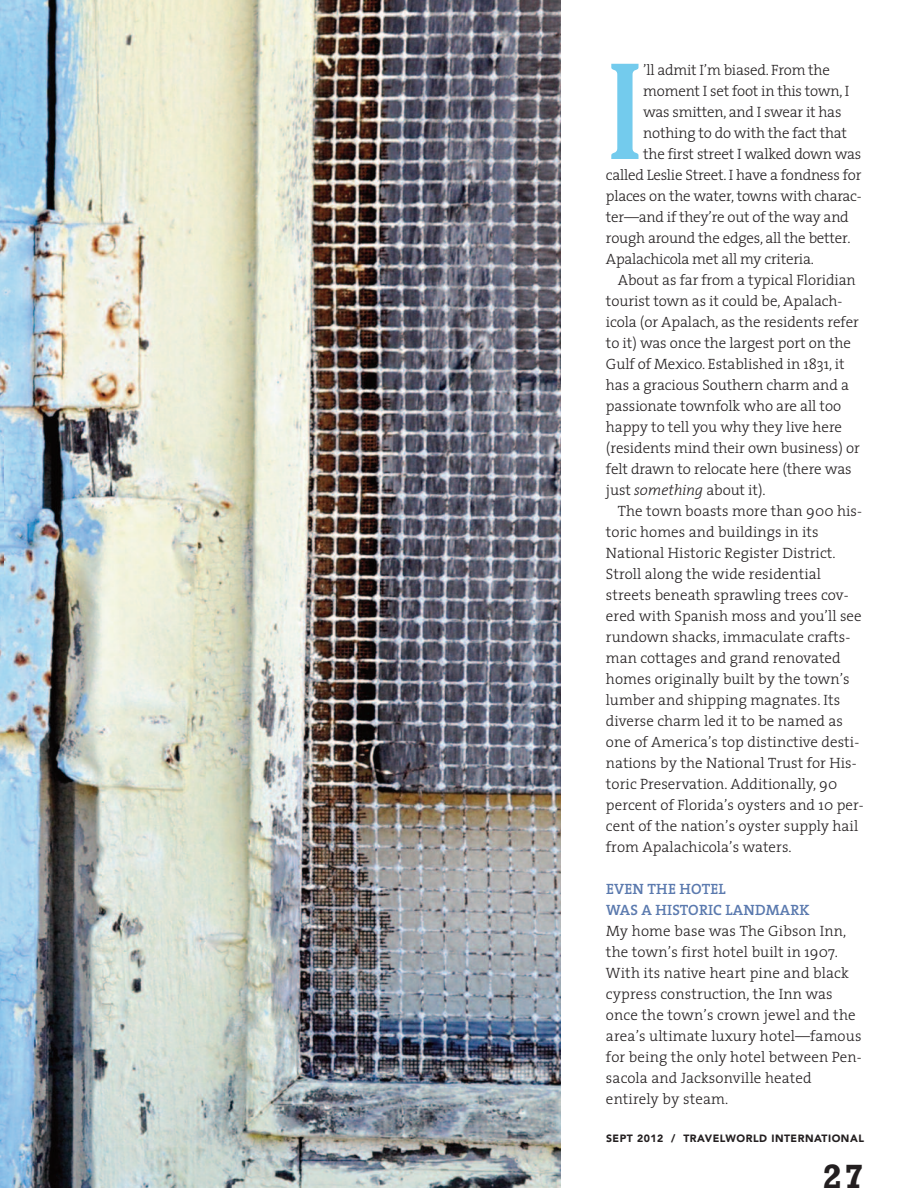
<style>
.page{position:relative;width:918px;height:1188px;background:#fff}
.page>*{position:absolute;margin:0;border:0;box-sizing:border-box;transform-origin:0 0}
.t1{font:condensed 136.05px "Cheltenham";color:#73cbed}
.t2{font:700 36px "Rockwell";color:#231f20}
.t3{font:300 15px/21px "The Serif";color:#231f20}
.t4{font:15px/21px "The Serif Semi Bold Caps";letter-spacing:.01em;color:#5a79ae}
.t5{font:900 10.5px "Avenir";letter-spacing:.05em;color:#231f20}
.s1{font-style:italic}
</style>
<div class="page">
<img style="left:0;top:0;width:560px;height:1188px">
<img style="left:0;top:437px;width:3px;height:139px">
<h1 class="t1" style="left:606px;top:64px;width:39px">I</h1>
<p class="t3" style="left:643px;top:61px;width:188px">’ll admit I’m biased. From the</p>
<p class="t3" style="left:643px;top:82px;width:208px">moment I set foot in this town, I</p>
<p class="t3" style="left:643px;top:103px;width:200px">was smitten, and I swear it has</p>
<p class="t3" style="left:643px;top:124px;width:205px">nothing to do with the fact that</p>
<p class="t3" style="left:643px;top:145px;width:220px">the first street I walked down was</p>
<p class="t3" style="left:606px;top:166px;width:257px">called Leslie Street. I have a fondness for</p>
<p class="t3" style="left:606px;top:187px;width:257px">places on the water, towns with charac-</p>
<p class="t3" style="left:606px;top:208px;width:244px">ter—and if they’re out of the way and</p>
<p class="t3" style="left:606px;top:229px;width:246px">rough around the edges, all the better.</p>
<p class="t3" style="left:606px;top:250px;width:209px">Apalachicola met all my criteria.</p>
<p class="t3" style="left:618px;top:271px;width:239px">About as far from a typical Floridian</p>
<p class="t3" style="left:606px;top:292px;width:238px">tourist town as it could be, Apalach-</p>
<p class="t3" style="left:606px;top:313px;width:254px">icola (or Apalach, as the residents refer</p>
<p class="t3" style="left:606px;top:334px;width:247px">to it) was once the largest port on the</p>
<p class="t3" style="left:606px;top:355px;width:240px">Gulf of Mexico. Established in 1831, it</p>
<p class="t3" style="left:606px;top:376px;width:244px">has a gracious Southern charm and a</p>
<p class="t3" style="left:606px;top:397px;width:237px">passionate townfolk who are all too</p>
<p class="t3" style="left:606px;top:418px;width:238px">happy to tell you why they live here</p>
<p class="t3" style="left:606px;top:439px;width:255px">(residents mind their own business) or</p>
<p class="t3" style="left:606px;top:460px;width:247px">felt drawn to relocate here (there was</p>
<p class="t3" style="left:606px;top:481px;width:161px">just <span class="s1">something</span> about it).</p>
<p class="t3" style="left:618px;top:502px;width:246px">The town boasts more than 900 his-</p>
<p class="t3" style="left:606px;top:523px;width:214px">toric homes and buildings in its</p>
<p class="t3" style="left:606px;top:544px;width:231px">National Historic Register District.</p>
<p class="t3" style="left:606px;top:565px;width:217px">Stroll along the wide residential</p>
<p class="t3" style="left:606px;top:586px;width:244px">streets beneath sprawling trees cov-</p>
<p class="t3" style="left:606px;top:607px;width:257px">ered with Spanish moss and you’ll see</p>
<p class="t3" style="left:606px;top:628px;width:246px">rundown shacks, immaculate crafts-</p>
<p class="t3" style="left:606px;top:649px;width:236px">man cottages and grand renovated</p>
<p class="t3" style="left:606px;top:670px;width:245px">homes originally built by the town’s</p>
<p class="t3" style="left:606px;top:691px;width:236px">lumber and shipping magnates. Its</p>
<p class="t3" style="left:606px;top:712px;width:239px">diverse charm led it to be named as</p>
<p class="t3" style="left:606px;top:733px;width:255px">one of America’s top distinctive desti-</p>
<p class="t3" style="left:606px;top:754px;width:252px">nations by the National Trust for His-</p>
<p class="t3" style="left:606px;top:775px;width:233px">toric Preservation. Additionally, 90</p>
<p class="t3" style="left:606px;top:796px;width:259px">percent of Florida’s oysters and 10 per-</p>
<p class="t3" style="left:606px;top:817px;width:254px">cent of the nation’s oyster supply hail</p>
<p class="t3" style="left:606px;top:838px;width:187px">from Apalachicola’s waters.</p>
<p class="t4" style="left:606px;top:880px;width:205px">EVEN THE HOTEL<br>WAS A HISTORIC LANDMARK</p>
<p class="t3" style="left:606px;top:922px;width:257px">My home base was The Gibson Inn, the town’s first hotel built in 1907.<br>With its native heart pine and black cypress construction, the Inn was once the town’s crown jewel and the area’s ultimate luxury hotel—famous for being the only hotel between Pen&shy;sacola and Jacksonville heated entirely by steam.</p>
<p class="t5" style="left:606px;top:1134px;width:259px">SEPT 2012 / TRAVELWORLD INTERNATIONAL</p>
<h2 class="t2" style="left:822px;top:1155px;width:43px">27</h2>
</div>
